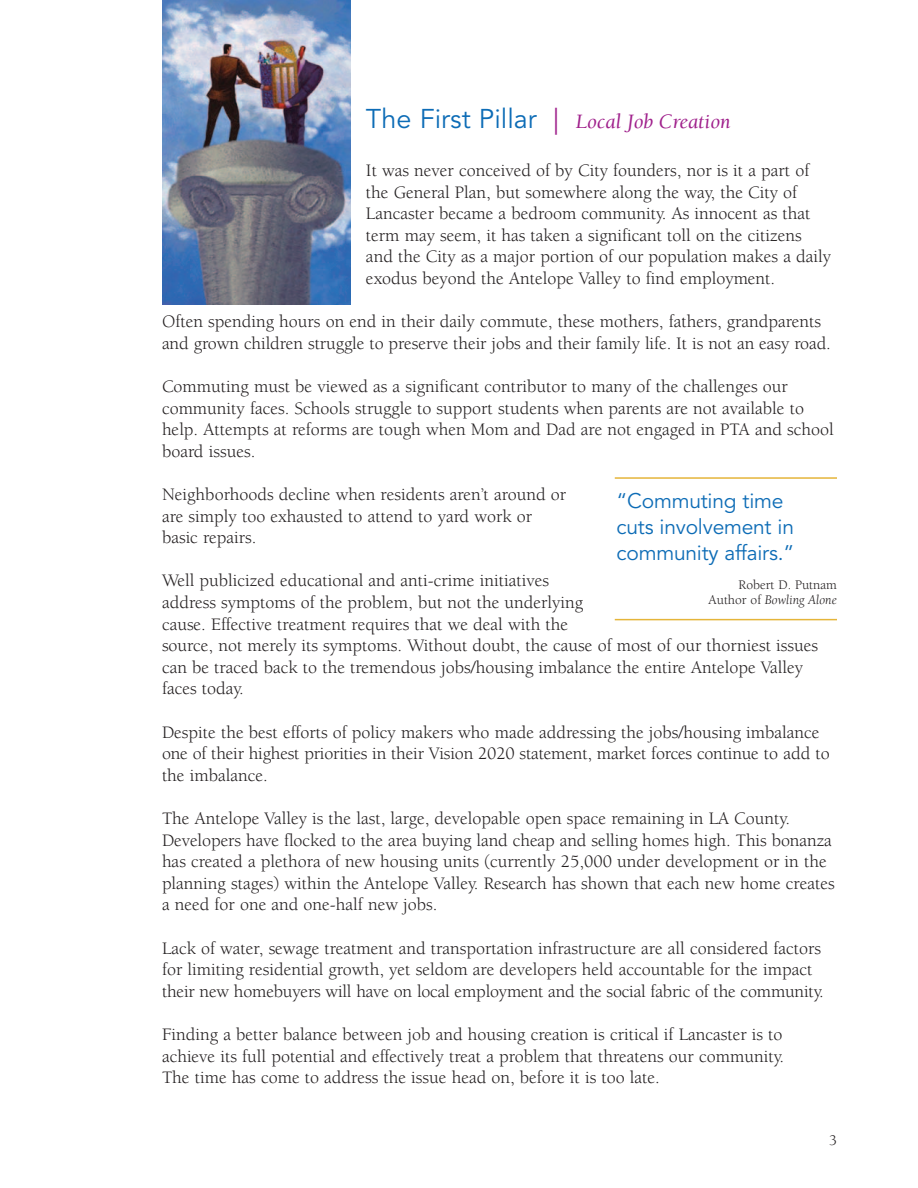
<style>
.page{position:relative;width:918px;height:1188px;background:#fff}
.page>*{position:absolute;margin:0;border:0;box-sizing:border-box;transform-origin:0 0}
.t1{font:21px/26.1px "Avenir";letter-spacing:-.01em;color:#0d6cb6}
.t2{font:italic 21px "Berkeley";color:#a0218c}
.t3{font:18px/21.6px "Berkeley";color:#231f20}
.t4{font:15px "Berkeley";color:#231f20}
.t5{font:13.5px/15px "Berkeley";color:#231f20;text-align:right}
.s1{font-family:"Avenir";font-style:normal;font-size:27px;color:#0d6cb6}
.s2{font-family:"Avenir";font-style:normal;font-size:27px}
.s3{font-style:italic}
</style>
<div class="page">
<img style="left:162px;top:0;width:189px;height:305px">
<hr style="left:615px;top:477px;width:222px;height:2px;background:#e5b53a">
<hr style="left:615px;top:619px;width:222px;height:1px;background:#e5b53a">
<p class="t2" style="left:366px;top:114px;width:366px"><span class="s1">The First Pillar</span> <span class="s2">|</span> Local Job Creation</p>
<p class="t3" style="left:366px;top:161px;width:467px">It was never conceived of by City founders, nor is it a part of the General Plan, but somewhere along the way, the City of Lancaster became a bedroom community. As innocent as that term may seem, it has taken a significant toll on the citizens and the City as a major portion of our population makes a daily exodus beyond the Antelope Valley to find employment.</p>
<p class="t3" style="left:162px;top:312px;width:670px">Often spending hours on end in their daily commute, these mothers, fathers, grandparents and grown children struggle to preserve their jobs and their family life. It is not an easy road.</p>
<p class="t3" style="left:162px;top:377px;width:673px">Commuting must be viewed as a significant contributor to many of the challenges our community faces. Schools struggle to support students when parents are not available to help. Attempts at reforms are tough when Mom and Dad are not engaged in PTA and school board issues.</p>
<p class="t3" style="left:162px;top:485px;width:406px">Neighborhoods decline when residents aren’t around or are simply too exhausted to attend to yard work or basic repairs.</p>
<p class="t3" style="left:162px;top:571px;width:658px">Well publicized educational and anti-crime initiatives<br>address symptoms of the problem, but not the underlying<br>cause. Effective treatment requires that we deal with the<br>source, not merely its symptoms. Without doubt, the cause of most of our thorniest issues can be traced back to the tremendous jobs/housing imbalance the entire Antelope Valley faces today.</p>
<p class="t3" style="left:162px;top:723px;width:669px">Despite the best efforts of policy makers who made addressing the jobs/housing imbalance one of their highest priorities in their Vision 2020 statement, market forces continue to add to the imbalance.</p>
<p class="t3" style="left:162px;top:809px;width:674px">The Antelope Valley is the last, large, developable open space remaining in LA County.<br>Developers have flocked to the area buying land cheap and selling homes high. This bonanza has created a plethora of new housing units (currently 25,000 under development or in the planning stages) within the Antelope Valley. Research has shown that each new home creates a need for one and one-half new jobs.</p>
<p class="t3" style="left:162px;top:939px;width:663px">Lack of water, sewage treatment and transportation infrastructure are all considered factors for limiting residential growth, yet seldom are developers held accountable for the impact their new homebuyers will have on local employment and the social fabric of the community.</p>
<p class="t3" style="left:162px;top:1025px;width:624px;text-align:justify">Finding a better balance between job and housing creation is critical if Lancaster is to achieve its full potential and effectively treat a problem that threatens our community.<br>The time has come to address the issue head on, before it is too late.</p>
<p class="t1" style="left:617px;top:489px;width:179px">“Commuting time cuts involvement in community affairs.”</p>
<p class="t5" style="left:709px;top:578px;width:130px">Robert D. Putnam<br>Author of <span class="s3">Bowling Alone</span></p>
<p class="t4" style="left:829px;top:1134px;width:9px">3</p>
</div>
